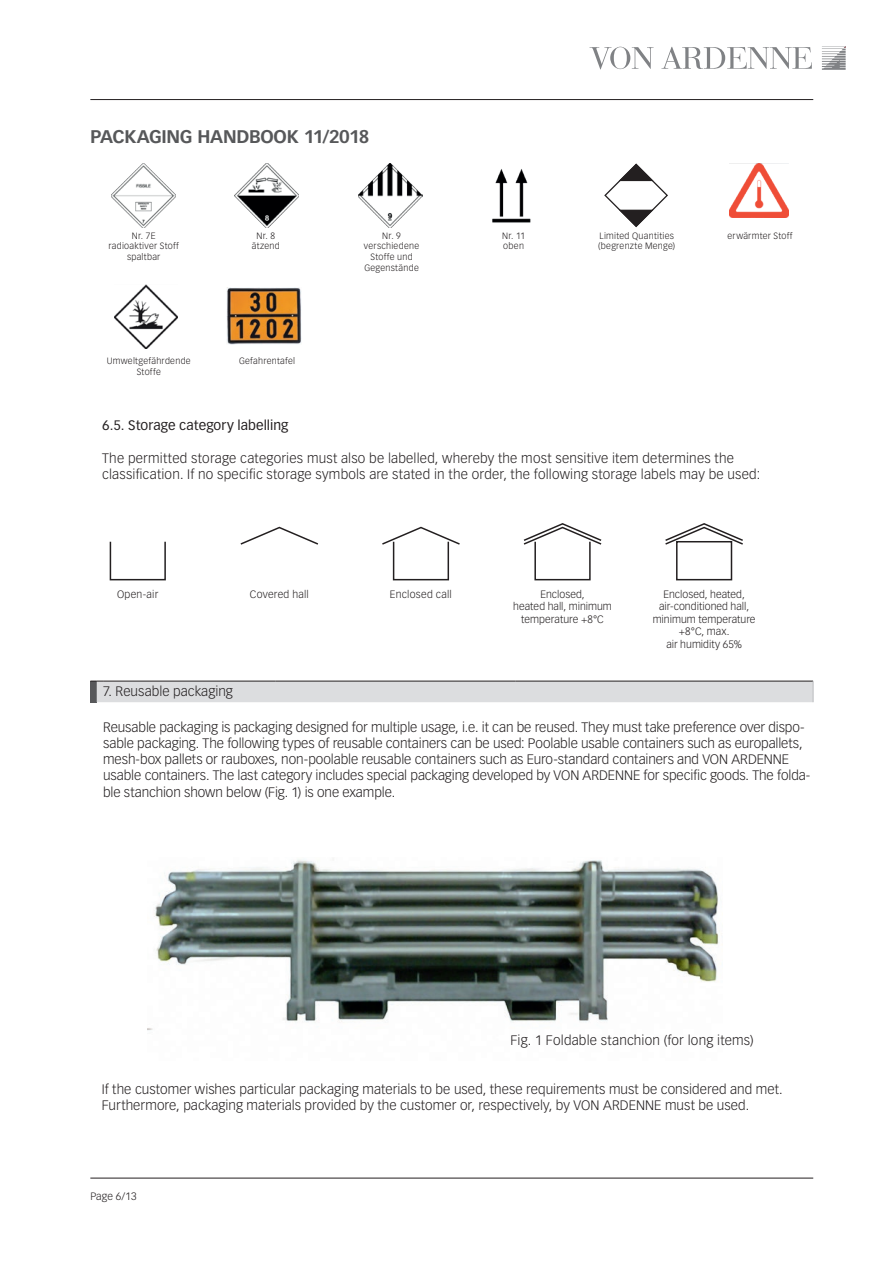
<style>
.page{position:relative;width:893px;height:1263px;background:#fff}
.page>*{position:absolute;margin:0;border:0;box-sizing:border-box;transform-origin:0 0}
.t1{font:700 18px "Vectora LT Std";letter-spacing:-.02em;color:#57585a}
.t2{font:300 13.5px/16.2px "Vectora LT Std";color:#231f20}
.t3{font:13.5px "Vectora LT Std";letter-spacing:.005em;color:#231f20}
.t4{font:300 10.5px/12.6px "Vectora LT Std";letter-spacing:.005em;color:#231f20;text-align:center}
.t5{font:300 9px/10.8px "Vectora LT Std";letter-spacing:.03em;color:#231f20;text-align:center}
</style>
<div class="page">
<svg style="left:589px;top:47px;width:65px;height:23px"></svg>
<svg style="left:661px;top:47px;width:151px;height:22px"></svg>
<svg style="left:822px;top:46px;width:24px;height:24px"></svg>
<hr style="left:90px;top:1178px;width:723px;height:1px;background:#231f20">
<hr style="left:90px;top:99px;width:723px;height:1px;background:#231f20">
<div style="left:110px;top:541px;width:56px;height:39px;border:2px solid #231f20"></div>
<svg style="left:240px;top:526px;width:79px;height:19px"></svg>
<div style="left:393px;top:541px;width:56px;height:39px;border:2px solid #231f20"></div>
<svg style="left:382px;top:526px;width:78px;height:20px"></svg>
<div style="left:534px;top:541px;width:57px;height:39px;border:2px solid #231f20"></div>
<svg style="left:523px;top:523px;width:79px;height:23px"></svg>
<div style="left:676px;top:541px;width:56px;height:39px;border:2px solid #231f20"></div>
<svg style="left:665px;top:523px;width:78px;height:23px"></svg>
<img style="left:147px;top:859px;width:572px;height:172px">
<div style="left:90px;top:681px;width:724px;height:21px;background:#dcdddf"></div>
<img style="left:112px;top:163px;width:63px;height:64px">
<img style="left:235px;top:163px;width:64px;height:64px">
<img style="left:358px;top:163px;width:64px;height:64px">
<img style="left:492px;top:169px;width:39px;height:54px">
<img style="left:729px;top:163px;width:60px;height:55px">
<svg style="left:604px;top:163px;width:64px;height:65px"></svg>
<img style="left:114px;top:285px;width:64px;height:64px">
<img style="left:226px;top:287px;width:75px;height:57px">
<h1 class="t1" style="left:90px;top:126px;width:281px">PACKAGING HANDBOOK 11/2018</h1>
<p class="t5" style="left:108px;top:230px;width:72px">Nr. 7E radioaktiver Stoff spaltbar</p>
<p class="t5" style="left:252px;top:230px;width:29px">Nr. 8 ätzend</p>
<p class="t5" style="left:364px;top:230px;width:57px">Nr. 9 verschiedene<br>Stoffe und<br>Gegenstände</p>
<p class="t5" style="left:502px;top:230px;width:24px;text-align:left">Nr. 11 oben</p>
<p class="t5" style="left:598px;top:230px;width:79px;text-align:left">Limited Quantities (begrenzte Menge)</p>
<p class="t5" style="left:727px;top:230px;width:67px">erwärmter Stoff</p>
<p class="t5" style="left:107px;top:356px;width:85px">Umweltgefährdende<br>Stoffe</p>
<p class="t5" style="left:239px;top:356px;width:58px">Gefahrentafel</p>
<p class="t3" style="left:102px;top:417px;width:188px">6.5. Storage category labelling</p>
<p class="t2" style="left:102px;top:450px;width:659px">The permitted storage categories must also be labelled, whereby the most sensitive item determines the classification. If no specific storage symbols are stated in the order, the following storage labels may be used:</p>
<p class="t4" style="left:117px;top:588px;width:43px">Open-air</p>
<p class="t4" style="left:250px;top:588px;width:61px">Covered hall</p>
<p class="t4" style="left:390px;top:588px;width:63px">Enclosed call</p>
<p class="t4" style="left:513px;top:588px;width:100px">Enclosed,<br>heated hall, minimum temperature +8°C</p>
<p class="t4" style="left:653px;top:588px;width:104px">Enclosed, heated, air-conditioned hall, minimum temperature +8°C, max.<br>air humidity 65%</p>
<p class="t2" style="left:103px;top:683px;width:131px">7. Reusable packaging</p>
<p class="t2" style="left:103px;top:719px;width:709px">Reusable packaging is packaging designed for multiple usage, i.e. it can be reused. They must take preference over dispo&shy;sable packaging. The following types of reusable containers can be used: Poolable usable containers such as europallets, mesh-box pallets or rauboxes, non-poolable reusable containers such as Euro-standard containers and VON ARDENNE usable containers. The last category includes special packaging developed by VON ARDENNE for specific goods. The folda&shy;ble stanchion shown below (Fig. 1) is one example.</p>
<p class="t2" style="left:510px;top:1032px;width:245px">Fig. 1 Foldable stanchion (for long items)</p>
<p class="t2" style="left:102px;top:1081px;width:682px">If the customer wishes particular packaging materials to be used, these requirements must be considered and met.<br>Furthermore, packaging materials provided by the customer or, respectively, by VON ARDENNE must be used.</p>
<p class="t4" style="left:90px;top:1190px;width:48px">Page 6/13</p>
</div>
